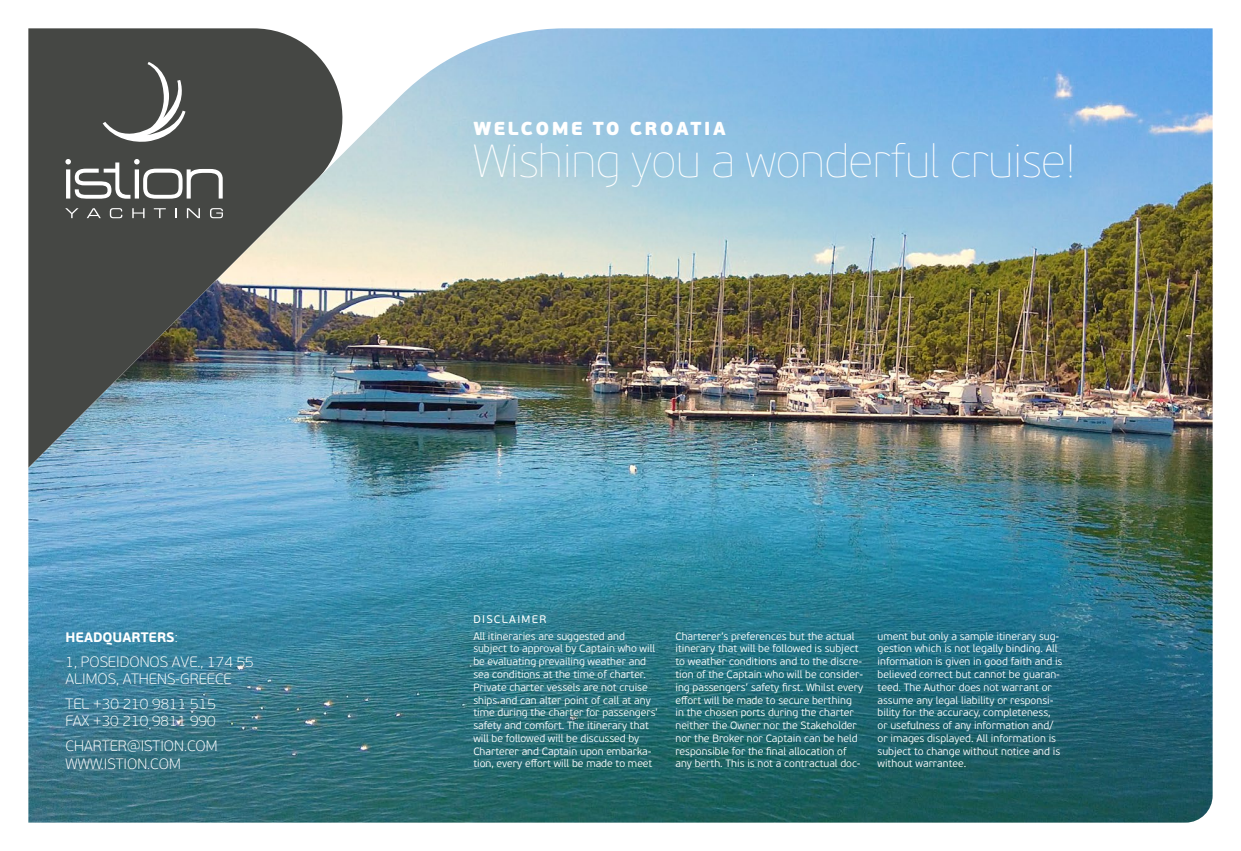
<style>
.page{position:relative;width:1241px;height:851px;background:#fff}
.page>*{position:absolute;margin:0;border:0;box-sizing:border-box;transform-origin:0 0}
.t1{font:46.25px "PF Beau Sans Pro X Thin";color:#fff}
.t2{font:900 18.75px "PF Beau Sans Pro";letter-spacing:.12em;color:#fff}
.t3{font:100 15px/17.5px "PF Beau Sans Pro";color:#fff}
.t4{font:700 13.75px "PF Beau Sans Pro";color:#fff}
.t5{font:11px "PF Beau Sans Pro";letter-spacing:.12em;color:#fff}
.t6{font:300 10.62px/12.8px "PF Beau Sans Pro";color:#fff}
.s1{font-weight:100;font-size:15px}
</style>
<div class="page">
<img style="left:28px;top:28px;width:1184px;height:794px">
<svg style="left:103px;top:62px;width:84px;height:81px;background:#656664"></svg>
<svg style="left:65px;top:159px;width:158px;height:40px"></svg>
<svg style="left:65px;top:208px;width:14px;height:10px"></svg>
<svg style="left:87px;top:208px;width:14px;height:10px"></svg>
<svg style="left:110px;top:208px;width:12px;height:10px"></svg>
<svg style="left:132px;top:208px;width:12px;height:10px"></svg>
<svg style="left:154px;top:208px;width:12px;height:10px"></svg>
<svg style="left:187px;top:208px;width:13px;height:10px"></svg>
<svg style="left:210px;top:208px;width:13px;height:10px"></svg>
<p class="t4" style="left:66px;top:628px;width:114px">HEADQUARTERS<span class="s1">:</span></p>
<h3 class="t3" style="left:66px;top:652px;width:190px">1, POSEIDONOS AVE., 174 55<br>ALIMOS, ATHENS-GREECE</h3>
<h3 class="t3" style="left:66px;top:695px;width:152px">TEL +30 210 9811 515<br>FAX +30 210 9811 990</h3>
<h3 class="t3" style="left:66px;top:737px;width:153px">CHARTER@ISTION.COM<br>WWW.ISTION.COM</h3>
<h2 class="t2" style="left:473px;top:116px;width:254px">WELCOME TO CROATIA</h2>
<h1 class="t1" style="left:473px;top:135px;width:604px">Wishing you a wonderful cruise!</h1>
<p class="t5" style="left:473px;top:612px;width:75px">DISCLAIMER</p>
<p class="t6" style="left:473px;top:629px;width:186px">All itineraries are suggested and subject to approval by Captain who will be evaluating prevailing weather and sea conditions at the time of charter.<br>Private charter vessels are not cruise ships and can alter point of call at any time during the charter for passengers’ safety and comfort. The itinerary that will be followed will be discussed by Charterer and Captain upon embarka&shy;tion, every effort will be made to meet</p>
<p class="t6" style="left:675px;top:629px;width:189px">Charterer’s preferences but the actual itinerary that will be followed is subject to weather conditions and to the discre&shy;tion of the Captain who will be consider&shy;ing passengers’ safety first. Whilst every effort will be made to secure berthing<br>in the chosen ports during the charter neither the Owner nor the Stakeholder nor the Broker nor Captain can be held responsible for the final allocation of any berth. This is not a contractual doc-</p>
<p class="t6" style="left:877px;top:629px;width:186px">ument but only a sample itinerary sug&shy;gestion which is not legally binding. All information is given in good faith and is believed correct but cannot be guaran&shy;teed. The Author does not warrant or assume any legal liability or responsi&shy;bility for the accuracy, completeness, or usefulness of any information and/ or images displayed. All information is subject to change without notice and is without warrantee.</p>
</div>
